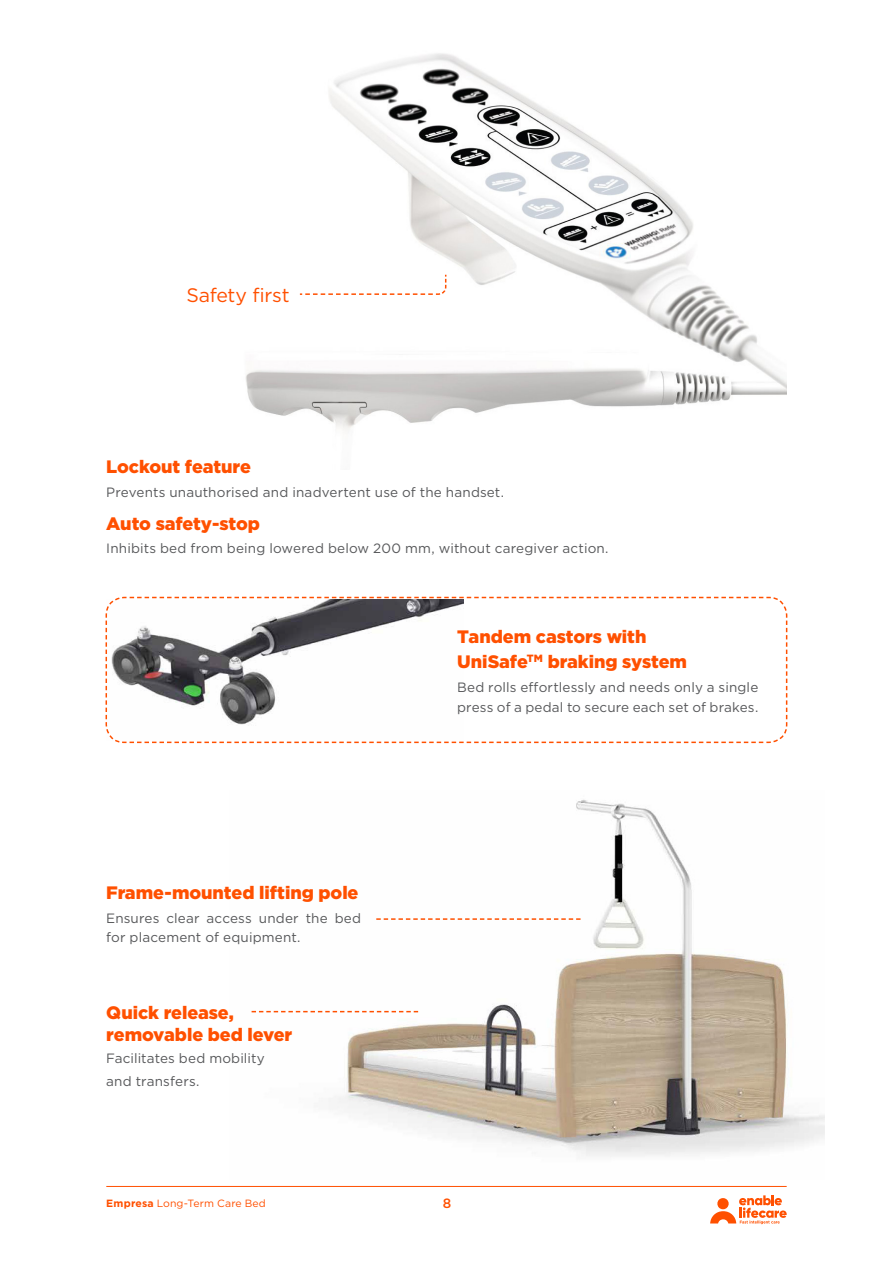
<style>
.page{position:relative;width:893px;height:1263px;background:#fff}
.page>*{position:absolute;margin:0;border:0;box-sizing:border-box;transform-origin:0 0}
.Heading_12pt{font:19.5px "Gotham";letter-spacing:-.01em;color:#ff5000}
.Heading_12pt-2{font:900 18px "Gotham";letter-spacing:-.005em;color:#ff5000}
.Body_9pt{font:13.5px/19.5px "Gotham";letter-spacing:.01em;color:#57585a}
.t1{font:500 13.5px "Gotham";color:#ff5000}
.t2{font:10.5px "Gotham";letter-spacing:.015em;color:#ff5000}
.s1{font-weight:700}
</style>
<div class="page">
<hr style="left:106px;top:1186px;width:681px;height:1px;background:#ff5000">
<svg style="left:710px;top:1195px;width:77px;height:29px"></svg>
<img style="left:245px;top:53px;width:542px;height:378px">
<img style="left:251px;top:799px;width:573px;height:358px">
<svg style="left:298px;top:273px;width:149px;height:23px"></svg>
<svg style="left:105px;top:596px;width:683px;height:148px"></svg>
<svg style="left:376px;top:918px;width:204px;height:2px"></svg>
<svg style="left:252px;top:1011px;width:166px;height:1px"></svg>
<p class="Heading_12pt" style="left:186px;top:283px;width:105px">Safety first</p>
<p class="Heading_12pt-2" style="left:106px;top:454px;width:146px">Lockout feature</p>
<p class="Body_9pt" style="left:106px;top:482px;width:399px">Prevents unauthorised and inadvertent use of the handset.</p>
<p class="Heading_12pt-2" style="left:106px;top:511px;width:155px">Auto safety-stop</p>
<p class="Body_9pt" style="left:106px;top:538px;width:504px">Inhibits bed from being lowered below 200 mm, without caregiver action.</p>
<p class="Heading_12pt-2" style="left:106px;top:880px;width:254px">Frame-mounted lifting pole</p>
<p class="Body_9pt" style="left:106px;top:908px;width:256px">Ensures clear access under the bed for placement of equipment.</p>
<p class="Heading_12pt-2" style="left:106px;top:1000px;width:129px">Quick release,</p>
<p class="Heading_12pt-2" style="left:106px;top:1022px;width:188px">removable bed lever</p>
<p class="Body_9pt" style="left:106px;top:1048px;width:160px">Facilitates bed mobility</p>
<p class="Body_9pt" style="left:106px;top:1071px;width:95px">and transfers.</p>
<p class="t2" style="left:106px;top:1197px;width:161px"><span class="s1">Empresa</span> Long-Term Care Bed</p>
<p class="Heading_12pt-2" style="left:457px;top:624px;width:191px">Tandem castors with</p>
<p class="Heading_12pt-2" style="left:457px;top:650px;width:231px">UniSafe<sup>TM</sup> braking system</p>
<p class="Body_9pt" style="left:457px;top:677px;width:303px">Bed rolls effortlessly and needs only a single press of a pedal to secure each set of brakes.</p>
<p class="t1" style="left:443px;top:1195px;width:10px">8</p>
</div>
